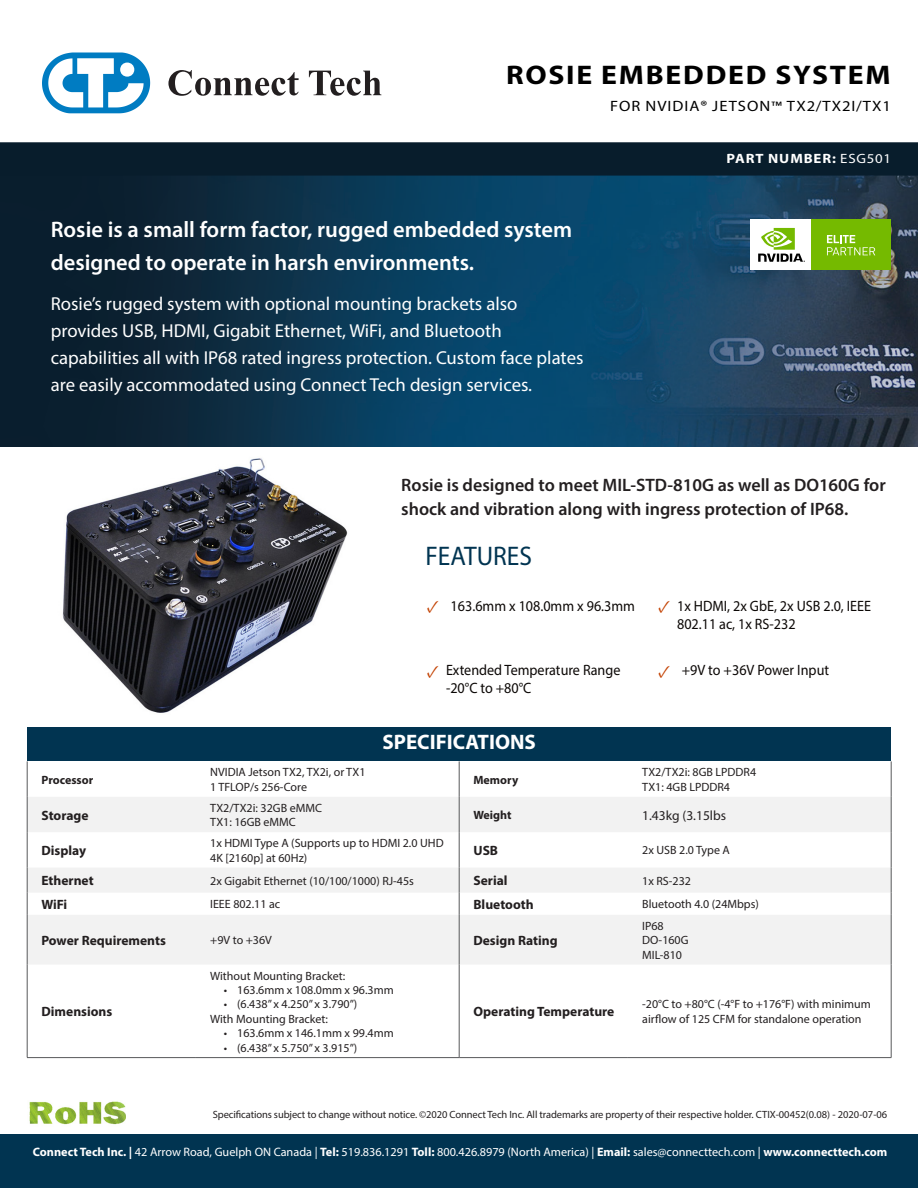
<style>
.page{position:relative;width:918px;height:1188px;background:#fff}
.page>*{position:absolute;margin:0;border:0;box-sizing:border-box;transform-origin:0 0}
.t1{font:700 27px "Myriad Pro";letter-spacing:.06em;color:#000;scale:1.1 1}
.t2{font:27px "Myriad Pro";color:#013451;scale:.94 1}
.Product_Descri{font:600 22.5px/33px "Myriad Pro";color:#fff}
.t3{font:700 21px "Myriad Pro";color:#fff}
.Product_Descri-2{font:18.75px/27px "Myriad Pro";color:#fff}
.Product_Descri-3{font:600 18px/24px "Myriad Pro";color:#231f20}
.t4{font:18px "Minion Pro";color:#c34100}
.t5{font:15px/18px "Myriad Pro";color:#0c0806;scale:.94 1}
.t6{font:15px "Myriad Pro";letter-spacing:.06em;color:#000;scale:1.1 1}
.Chart_Info{font:700 13.5px "Myriad Pro";color:#231f20}
.t7{font:700 13.5px "Myriad Pro";letter-spacing:.06em;color:#fff;scale:1.1 1}
.Chart_Info-2{font:13.5px "Myriad Pro";color:#231f20}
.t8{font:12.15px "Myriad Pro";color:#fff}
.Chart_Info-3{font:12px/14.4px "Myriad Pro";color:#231f20}
.Chart_Info-4{font:700 12px "Myriad Pro";color:#231f20}
.t9{font:10.5px "Myriad Pro";letter-spacing:-.01em;color:#231f20}
.s1{font-family:"Calibri"}
.s2{font-weight:400}
.s3{font-weight:700}
</style>
<div class="page">
<img style="left:0;top:176px;width:918px;height:270px">
<div style="left:27px;top:728px;width:864px;height:33px;background:#013451"></div>
<svg style="left:28px;top:797px;width:863px;height:168px;fill:#f2f2f2"></svg>
<hr style="left:27px;top:761px;width:1px;height:36px;background:#58595b">
<hr style="left:891px;top:761px;width:1px;height:36px;background:#58595b">
<hr style="left:27px;top:797px;width:1px;height:35px;background:#58595b">
<hr style="left:891px;top:797px;width:1px;height:35px;background:#58595b">
<hr style="left:27px;top:832px;width:1px;height:36px;background:#58595b">
<hr style="left:891px;top:832px;width:1px;height:36px;background:#58595b">
<svg style="left:27px;top:868px;width:1px;height:47px"></svg>
<svg style="left:891px;top:868px;width:1px;height:47px"></svg>
<hr style="left:27px;top:915px;width:1px;height:50px;background:#58595b">
<hr style="left:891px;top:915px;width:1px;height:50px;background:#58595b">
<hr style="left:27px;top:965px;width:1px;height:92px;background:#58595b">
<hr style="left:459px;top:965px;width:1px;height:92px;background:#58595b">
<hr style="left:27px;top:1057px;width:169px;height:1px;background:#58595b">
<hr style="left:196px;top:1057px;width:263px;height:1px;background:#58595b">
<hr style="left:459px;top:1057px;width:169px;height:1px;background:#58595b">
<hr style="left:628px;top:1057px;width:263px;height:1px;background:#58595b">
<hr style="left:459px;top:761px;width:1px;height:36px;background:#58595b">
<hr style="left:459px;top:797px;width:1px;height:35px;background:#58595b">
<hr style="left:459px;top:832px;width:1px;height:36px;background:#58595b">
<svg style="left:459px;top:868px;width:1px;height:47px"></svg>
<hr style="left:459px;top:915px;width:1px;height:50px;background:#58595b">
<hr style="left:891px;top:965px;width:1px;height:92px;background:#58595b">
<img style="left:29px;top:1101px;width:97px;height:24px">
<div style="left:0;top:1134px;width:918px;height:54px;background:#013451"></div>
<div style="left:750px;top:220px;width:61px;height:50px;background:#fff"></div>
<svg style="left:758px;top:228px;width:47px;height:34px"></svg>
<div style="left:811px;top:220px;width:80px;height:50px;background:#75ba00"></div>
<svg style="left:827px;top:235px;width:48px;height:20px"></svg>
<svg style="left:42px;top:52px;width:108px;height:61px"></svg>
<div style="left:120px;top:63px;width:14px;height:14px;background:#fff;border-radius:50%"></div>
<svg style="left:168px;top:70px;width:131px;height:26px"></svg>
<svg style="left:309px;top:71px;width:72px;height:25px"></svg>
<div style="left:1px;top:143px;width:916px;height:32px;background:#081d2c"></div>
<div style="left:0;top:142px;width:918px;height:34px;border:2px solid #081d2c"></div>
<img style="left:62px;top:458px;width:286px;height:255px">
<p class="t1" style="left:506px;top:57px;width:351px">ROSIE EMBEDDED SYSTEM</p>
<p class="t6" style="left:610px;top:96px;width:257px">FOR NVIDIA® JETSON<span class="s1">™</span> TX2/TX2I/TX1</p>
<p class="Product_Descri" style="left:51px;top:212px;width:523px">Rosie is a small form factor, rugged embedded system designed to operate in harsh environments.</p>
<p class="Product_Descri-2" style="left:51px;top:290px;width:534px">Rosie’s rugged system with optional mounting brackets also provides USB, HDMI, Gigabit Ethernet, WiFi, and Bluetooth capabilities all with IP68 rated ingress protection. Custom face plates are easily accommodated using Connect Tech design services.</p>
<p class="t7" style="left:727px;top:150px;width:151px">PART NUMBER: <span class="s2">ESG501</span></p>
<p class="Product_Descri-3" style="left:401px;top:473px;width:486px">Rosie is designed to meet MIL-STD-810G as well as DO160G for shock and vibration along with ingress protection of IP68.</p>
<p class="t2" style="left:426px;top:539px;width:115px">FEATURES</p>
<p class="t4" style="left:427px;top:594px;width:14px">✓</p>
<p class="t5" style="left:451px;top:597px;width:198px">163.6mm x 108.0mm x 96.3mm</p>
<p class="t4" style="left:658px;top:594px;width:14px">✓</p>
<p class="t5" style="left:677px;top:597px;width:208px">1x HDMI, 2x GbE, 2x USB 2.0, IEEE<br>802.11 ac, 1x RS-232</p>
<p class="t4" style="left:427px;top:660px;width:14px">✓</p>
<p class="t5" style="left:446px;top:661px;width:187px">Extended Temperature Range</p>
<p class="t4" style="left:658px;top:659px;width:14px">✓</p>
<p class="t5" style="left:682px;top:661px;width:158px">+9V to +36V Power Input</p>
<p class="t5" style="left:446px;top:679px;width:92px">-20°C to +80°C</p>
<p class="Chart_Info-4" style="left:41px;top:772px;width:53px">Processor</p>
<p class="Chart_Info" style="left:41px;top:806px;width:49px">Storage</p>
<p class="Chart_Info-3" style="left:210px;top:765px;width:157px">NVIDIA Jetson TX2, TX2i, or TX1</p>
<p class="Chart_Info-3" style="left:210px;top:779px;width:98px">1 TFLOP/s 256-Core</p>
<p class="Chart_Info-3" style="left:210px;top:800px;width:113px">TX2/TX2i: 32GB eMMC</p>
<p class="Chart_Info-3" style="left:210px;top:815px;width:87px">TX1: 16GB eMMC</p>
<p class="t3" style="left:382px;top:729px;width:155px">SPECIFICATIONS</p>
<p class="Chart_Info-4" style="left:473px;top:772px;width:46px">Memory</p>
<p class="Chart_Info-3" style="left:642px;top:765px;width:116px">TX2/TX2i: 8GB LPDDR4</p>
<p class="Chart_Info-3" style="left:642px;top:779px;width:89px">TX1: 4GB LPDDR4</p>
<p class="Chart_Info-4" style="left:473px;top:807px;width:40px">Weight</p>
<p class="Chart_Info-2" style="left:642px;top:807px;width:85px">1.43kg (3.15lbs</p>
<p class="Chart_Info" style="left:41px;top:842px;width:46px">Display</p>
<p class="Chart_Info-3" style="left:210px;top:836px;width:235px">1x HDMI Type A (Supports up to HDMI 2.0 UHD<br>4K [2160p] at 60Hz)</p>
<p class="Chart_Info" style="left:473px;top:842px;width:26px">USB</p>
<p class="Chart_Info-3" style="left:642px;top:843px;width:89px">2x USB 2.0 Type A</p>
<p class="Chart_Info" style="left:41px;top:872px;width:54px">Ethernet</p>
<p class="Chart_Info-3" style="left:210px;top:873px;width:205px">2x Gigabit Ethernet (10/100/1000) RJ-45s</p>
<p class="Chart_Info" style="left:473px;top:872px;width:36px">Serial</p>
<p class="Chart_Info-3" style="left:642px;top:873px;width:50px">1x RS-232</p>
<p class="Chart_Info" style="left:41px;top:895px;width:27px">WiFi</p>
<p class="Chart_Info-3" style="left:210px;top:897px;width:72px">IEEE 802.11 ac</p>
<p class="Chart_Info" style="left:473px;top:895px;width:62px">Bluetooth</p>
<p class="Chart_Info-3" style="left:642px;top:897px;width:118px">Bluetooth 4.0 (24Mbps)</p>
<p class="Chart_Info" style="left:41px;top:931px;width:126px">Power Requirements</p>
<p class="Chart_Info-3" style="left:210px;top:933px;width:63px">+9V to +36V</p>
<p class="Chart_Info" style="left:473px;top:931px;width:86px">Design Rating</p>
<p class="Chart_Info-3" style="left:642px;top:918px;width:23px">IP68</p>
<p class="Chart_Info-3" style="left:642px;top:933px;width:48px">DO-160G</p>
<p class="Chart_Info-3" style="left:642px;top:947px;width:41px">MIL-810</p>
<p class="Chart_Info" style="left:41px;top:1003px;width:72px">Dimensions</p>
<p class="Chart_Info-3" style="left:210px;top:968px;width:136px">Without Mounting Bracket:</p>
<p class="Chart_Info-3" style="left:224px;top:983px;width:172px">• 163.6mm x 108.0mm x 96.3mm</p>
<p class="Chart_Info-3" style="left:224px;top:997px;width:135px">• (6.438” x 4.250” x 3.790”)</p>
<p class="Chart_Info-3" style="left:210px;top:1011px;width:119px">With Mounting Bracket:</p>
<p class="Chart_Info-3" style="left:224px;top:1026px;width:172px">• 163.6mm x 146.1mm x 99.4mm</p>
<p class="Chart_Info-3" style="left:224px;top:1040px;width:135px">• (6.438” x 5.750” x 3.915”)</p>
<p class="Chart_Info" style="left:473px;top:1003px;width:142px">Operating Temperature</p>
<p class="Chart_Info-3" style="left:642px;top:997px;width:230px">-20°C to +80°C (-4°F to +176°F) with minimum airflow of 125 CFM for standalone operation</p>
<p class="t9" style="left:213px;top:1108px;width:676px">Specifications subject to change without notice. ©2020 Connect Tech Inc. All trademarks are property of their respective holder. CTIX-00452(0.08) - 2020-07-06</p>
<p class="t8" style="left:33px;top:1145px;width:856px"><span class="s3">Connect Tech Inc. |</span> 42 Arrow Road, Guelph ON Canada | <span class="s3">Tel:</span> 519.836.1291 <span class="s3">Toll:</span> 800.426.8979 (North America) | <span class="s3">Email:</span> sales@connecttech.com | <span class="s3">www.connecttech.com</span></p>
</div>
